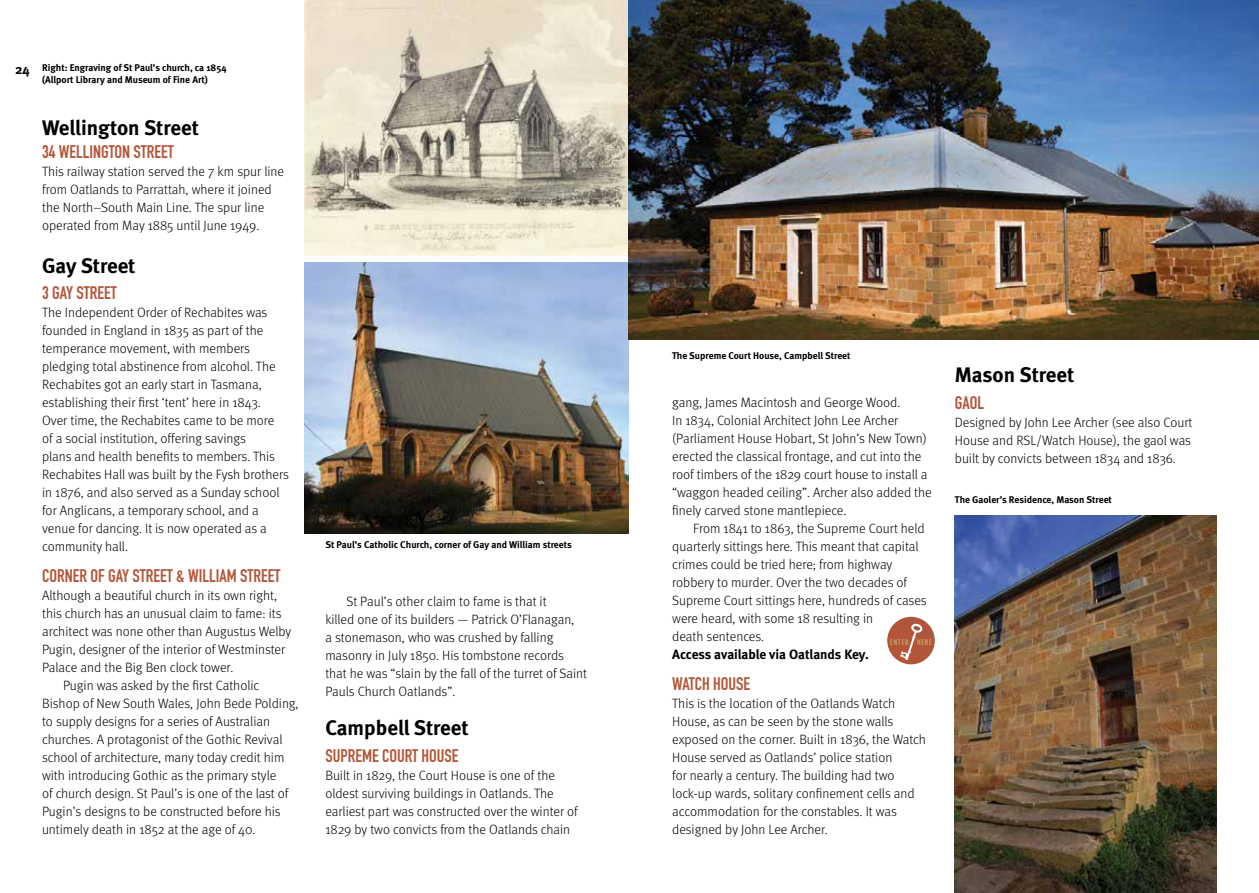
<style>
.page{position:relative;width:1259px;height:893px;background:#fff}
.page>*{position:absolute;margin:0;border:0;box-sizing:border-box;transform-origin:0 0}
.t1{font:700 21px "Meta";color:#000}
.t2{font:18px "DIN Engschrift";color:#b25538}
.t3{font:300 13.5px/18px "Meta";color:#000}
.t4{font:700 13.5px "Meta";letter-spacing:-.005em;color:#000}
.t5{font:13.5px "Meta Bold Caps";color:#000}
.t6{font:700 9.75px/12px "Meta";color:#000}
.t7{font:700 condensed 7.5px "DIN Neuzeit Grotesk";letter-spacing:.1em;color:#c9ac68}
</style>
<div class="page">
<img style="left:955px;top:515px;width:261px;height:378px">
<img style="left:305px;top:263px;width:323px;height:271px">
<img style="left:305px;top:0;width:323px;height:256px">
<img style="left:628px;top:0;width:631px;height:339px">
<div style="left:887px;top:617px;width:47px;height:47px;background:#b25538;border-radius:50%"></div>
<svg style="left:900px;top:616px;width:34px;height:44px"></svg>
<p class="t5" style="left:15px;top:62px;width:16px">24</p>
<p class="t6" style="left:42px;top:62px;width:186px">Right: Engraving of St Paul’s church, ca 1854 (Allport Library and Museum of Fine Art)</p>
<h1 class="t1" style="left:42px;top:116px;width:158px">Wellington Street</h1>
<h2 class="t2" style="left:42px;top:141px;width:133px">34 WELLINGTON STREET</h2>
<p class="t3" style="left:42px;top:162px;width:243px">This railway station served the 7 km spur line from Oatlands to Parrattah, where it joined the North–South Main Line. The spur line operated from May 1885 until June 1949.</p>
<h1 class="t1" style="left:42px;top:253px;width:95px">Gay Street</h1>
<h2 class="t2" style="left:42px;top:282px;width:76px">3 GAY STREET</h2>
<p class="t3" style="left:42px;top:304px;width:248px">The Independent Order of Rechabites was founded in England in 1835 as part of the temperance movement, with members pledging total abstinence from alcohol. The Rechabites got an early start in Tasmana, establishing their first ‘tent’ here in 1843.<br>Over time, the Rechabites came to be more<br>of a social institution, offering savings<br>plans and health benefits to members. This Rechabites Hall was built by the Fysh brothers in 1876, and also served as a Sunday school for Anglicans, a temporary school, and a venue for dancing. It is now operated as a community hall.</p>
<h2 class="t2" style="left:42px;top:565px;width:240px">CORNER OF GAY STREET &amp; WILLIAM STREET</h2>
<p class="t3" style="left:42px;top:586px;width:236px">Although a beautiful church in its own right,</p>
<p class="t3" style="left:42px;top:604px;width:241px">this church has an unusual claim to fame: its</p>
<p class="t3" style="left:42px;top:622px;width:251px">architect was none other than Augustus Welby</p>
<p class="t3" style="left:42px;top:640px;width:245px">Pugin, designer of the interior of Westminster</p>
<p class="t3" style="left:42px;top:658px;width:193px">Palace and the Big Ben clock tower.</p>
<p class="t3" style="left:63px;top:676px;width:198px">Pugin was asked by the first Catholic</p>
<p class="t3" style="left:42px;top:694px;width:258px">Bishop of New South Wales, John Bede Polding,</p>
<p class="t3" style="left:42px;top:712px;width:229px">to supply designs for a series of Australian</p>
<p class="t3" style="left:42px;top:730px;width:242px">churches. A protagonist of the Gothic Revival</p>
<p class="t3" style="left:42px;top:748px;width:244px">school of architecture, many today credit him</p>
<p class="t3" style="left:42px;top:766px;width:236px">with introducing Gothic as the primary style</p>
<p class="t3" style="left:42px;top:784px;width:248px">of church design. St Paul’s is one of the last of</p>
<p class="t3" style="left:42px;top:802px;width:240px">Pugin’s designs to be constructed before his</p>
<p class="t3" style="left:42px;top:820px;width:215px">untimely death in 1852 at the age of 40.</p>
<p class="t6" style="left:325px;top:539px;width:248px">St Paul’s Catholic Church, corner of Gay and William streets</p>
<p class="t3" style="left:325px;top:593px;width:263px;text-indent:21px">St Paul’s other claim to fame is that it<br>killed one of its builders — Patrick O’Flanagan,<br>a stonemason, who was crushed by falling masonry in July 1850. His tombstone records that he was “slain by the fall of the turret of Saint Pauls Church Oatlands”.</p>
<h1 class="t1" style="left:325px;top:716px;width:145px">Campbell Street</h1>
<h2 class="t2" style="left:325px;top:745px;width:134px">SUPREME COURT HOUSE</h2>
<p class="t3" style="left:325px;top:766px;width:254px">Built in 1829, the Court House is one of the oldest surviving buildings in Oatlands. The earliest part was constructed over the winter of 1829 by two convicts from the Oatlands chain</p>
<p class="t6" style="left:672px;top:349px;width:180px">The Supreme Court House, Campbell Street</p>
<p class="t3" style="left:672px;top:393px;width:261px">gang, James Macintosh and George Wood.<br>In 1834, Colonial Architect John Lee Archer (Parliament House Hobart, St John’s New Town) erected the classical frontage, and cut into the roof timbers of the 1829 court house to install a “waggon headed ceiling”. Archer also added the finely carved stone mantlepiece.</p>
<p class="t3" style="left:672px;top:519px;width:256px;text-indent:21px">From 1841 to 1863, the Supreme Court held quarterly sittings here. This meant that capital crimes could be tried here; from highway robbery to murder. Over the two decades of Supreme Court sittings here, hundreds of cases were heard, with some 18 resulting in<br>death sentences.</p>
<p class="t4" style="left:672px;top:646px;width:198px">Access available via Oatlands Key.</p>
<h2 class="t2" style="left:672px;top:673px;width:79px">WATCH HOUSE</h2>
<p class="t3" style="left:672px;top:694px;width:255px">This is the location of the Oatlands Watch House, as can be seen by the stone walls exposed on the corner. Built in 1836, the Watch House served as Oatlands’ police station<br>for nearly a century. The building had two lock-up wards, solitary confinement cells and accommodation for the constables. It was designed by John Lee Archer.</p>
<p class="t7" style="left:890px;top:638px;width:43px">ENTER HERE</p>
<h1 class="t1" style="left:955px;top:363px;width:121px">Mason Street</h1>
<h2 class="t2" style="left:955px;top:392px;width:31px">GAOL</h2>
<p class="t3" style="left:955px;top:413px;width:239px;text-align:justify">Designed by John Lee Archer (see also Court House and RSL/Watch House), the gaol was built by convicts between 1834 and 1836.</p>
<p class="t6" style="left:955px;top:493px;width:159px">The Gaoler’s Residence, Mason Street</p>
</div>
